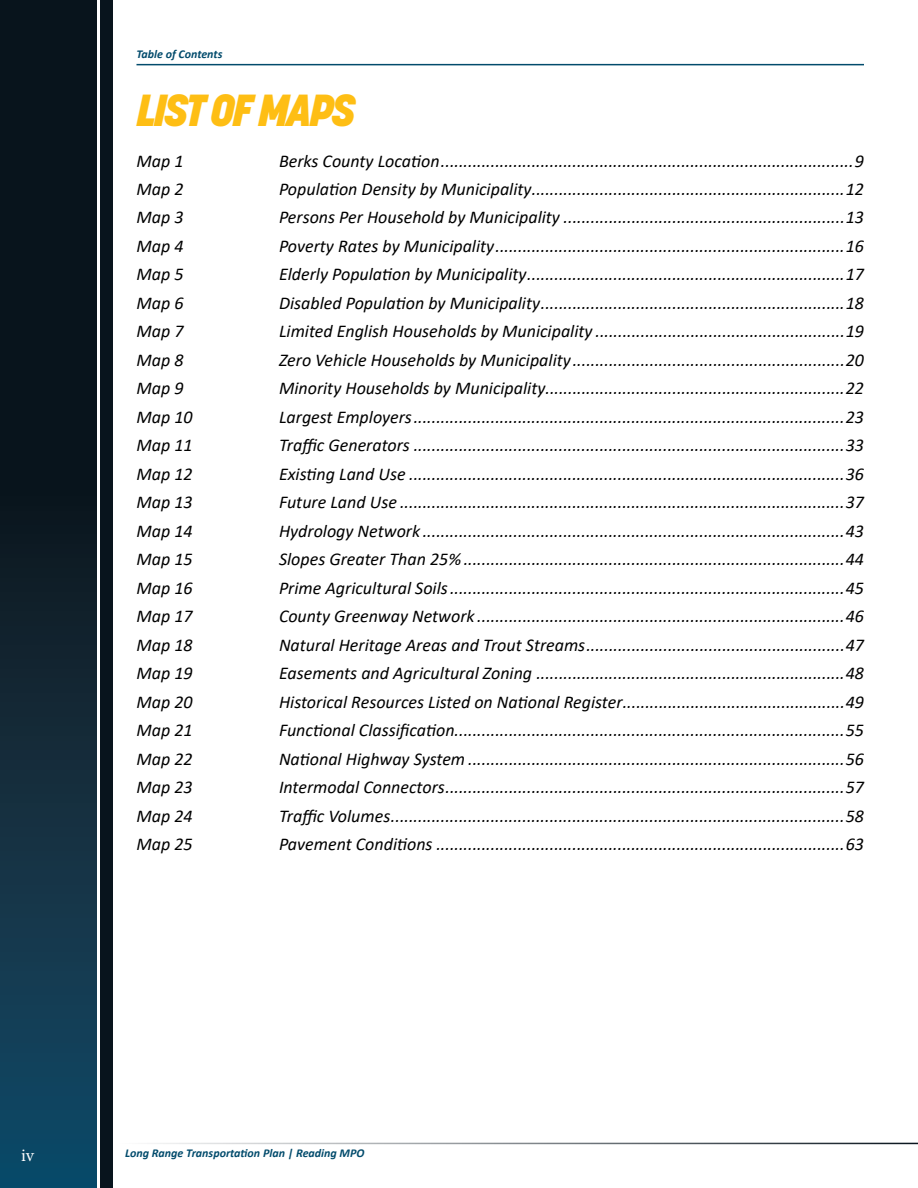
<style>
.page{position:relative;width:918px;height:1188px;background:#fff}
.page>*{position:absolute;margin:0;border:0;box-sizing:border-box;transform-origin:0 0}
.t1{font:italic 800 44.4px "Korolev";letter-spacing:-.06em;color:#febe14}
.t2{font:italic 18px "Calibri";color:#000}
.t3{font:18px "Minion Pro";color:#fff}
.t4{font:italic 700 12px "Calibri";color:#024b6c}
</style>
<div class="page">
<div style="left:100px;top:0;width:12px;height:1188px;background:#08141d"></div>
<svg style="left:0;top:0;width:97px;height:1188px;background:#0d2432"></svg>
<hr style="left:116px;top:1143px;width:802px;height:1px;background:#08141d">
<hr style="left:136px;top:64px;width:728px;height:1px;background:#024b6c">
<p class="t4" style="left:136px;top:45px;width:87px">Table of Contents</p>
<h1 class="t1" style="left:136px;top:83px;width:221px">LIST OF MAPS</h1>
<p class="t2" style="left:136px;top:148px;width:49px">Map 1</p>
<p class="t2" style="left:279px;top:148px;width:587px">Berks County Location...........................................................................................9</p>
<p class="t2" style="left:136px;top:177px;width:49px">Map 2</p>
<p class="t2" style="left:279px;top:177px;width:587px">Population Density by Municipality.....................................................................12</p>
<p class="t2" style="left:136px;top:205px;width:49px">Map 3</p>
<p class="t2" style="left:279px;top:205px;width:587px">Persons Per Household by Municipality ..............................................................13</p>
<p class="t2" style="left:136px;top:234px;width:49px">Map 4</p>
<p class="t2" style="left:279px;top:234px;width:586px">Poverty Rates by Municipality.............................................................................16</p>
<p class="t2" style="left:136px;top:262px;width:49px">Map 5</p>
<p class="t2" style="left:279px;top:262px;width:587px">Elderly Population by Municipality......................................................................17</p>
<p class="t2" style="left:137px;top:291px;width:49px">Map 6</p>
<p class="t2" style="left:279px;top:291px;width:586px">Disabled Population by Municipality...................................................................18</p>
<p class="t2" style="left:137px;top:319px;width:49px">Map 7</p>
<p class="t2" style="left:279px;top:319px;width:586px">Limited English Households by Municipality .......................................................19</p>
<p class="t2" style="left:137px;top:347px;width:49px">Map 8</p>
<p class="t2" style="left:279px;top:347px;width:586px">Zero Vehicle Households by Municipality............................................................20</p>
<p class="t2" style="left:137px;top:376px;width:49px">Map 9</p>
<p class="t2" style="left:279px;top:376px;width:586px">Minority Households by Municipality..................................................................22</p>
<p class="t2" style="left:137px;top:404px;width:58px">Map 10</p>
<p class="t2" style="left:279px;top:404px;width:587px">Largest Employers...............................................................................................23</p>
<p class="t2" style="left:137px;top:433px;width:58px">Map 11</p>
<p class="t2" style="left:279px;top:433px;width:587px">Traffic Generators ...............................................................................................33</p>
<p class="t2" style="left:137px;top:461px;width:58px">Map 12</p>
<p class="t2" style="left:279px;top:461px;width:587px">Existing Land Use ................................................................................................36</p>
<p class="t2" style="left:137px;top:490px;width:58px">Map 13</p>
<p class="t2" style="left:279px;top:490px;width:587px">Future Land Use ..................................................................................................37</p>
<p class="t2" style="left:137px;top:518px;width:58px">Map 14</p>
<p class="t2" style="left:279px;top:518px;width:587px">Hydrology Network .............................................................................................43</p>
<p class="t2" style="left:137px;top:547px;width:58px">Map 15</p>
<p class="t2" style="left:279px;top:547px;width:587px">Slopes Greater Than 25%....................................................................................44</p>
<p class="t2" style="left:137px;top:575px;width:58px">Map 16</p>
<p class="t2" style="left:279px;top:575px;width:587px">Prime Agricultural Soils.......................................................................................45</p>
<p class="t2" style="left:137px;top:604px;width:58px">Map 17</p>
<p class="t2" style="left:279px;top:604px;width:587px">County Greenway Network .................................................................................46</p>
<p class="t2" style="left:137px;top:632px;width:58px">Map 18</p>
<p class="t2" style="left:279px;top:632px;width:587px">Natural Heritage Areas and Trout Streams.........................................................47</p>
<p class="t2" style="left:137px;top:661px;width:58px">Map 19</p>
<p class="t2" style="left:279px;top:661px;width:587px">Easements and Agricultural Zoning ....................................................................48</p>
<p class="t2" style="left:137px;top:689px;width:58px">Map 20</p>
<p class="t2" style="left:279px;top:689px;width:587px">Historical Resources Listed on National Register.................................................49</p>
<p class="t2" style="left:137px;top:718px;width:58px">Map 21</p>
<p class="t2" style="left:279px;top:718px;width:587px">Functional Classification......................................................................................55</p>
<p class="t2" style="left:137px;top:746px;width:58px">Map 22</p>
<p class="t2" style="left:279px;top:746px;width:587px">National Highway System ...................................................................................56</p>
<p class="t2" style="left:137px;top:775px;width:58px">Map 23</p>
<p class="t2" style="left:279px;top:775px;width:587px">Intermodal Connectors........................................................................................57</p>
<p class="t2" style="left:137px;top:803px;width:58px">Map 24</p>
<p class="t2" style="left:279px;top:803px;width:587px">Traffic Volumes....................................................................................................58</p>
<p class="t2" style="left:137px;top:832px;width:58px">Map 25</p>
<p class="t2" style="left:279px;top:832px;width:587px">Pavement Conditions ..........................................................................................63</p>
<p class="t3" style="left:21px;top:1143px;width:15px">iv</p>
<p class="t4" style="left:125px;top:1144px;width:241px">Long Range Transportation Plan | Reading MPO</p>
</div>
